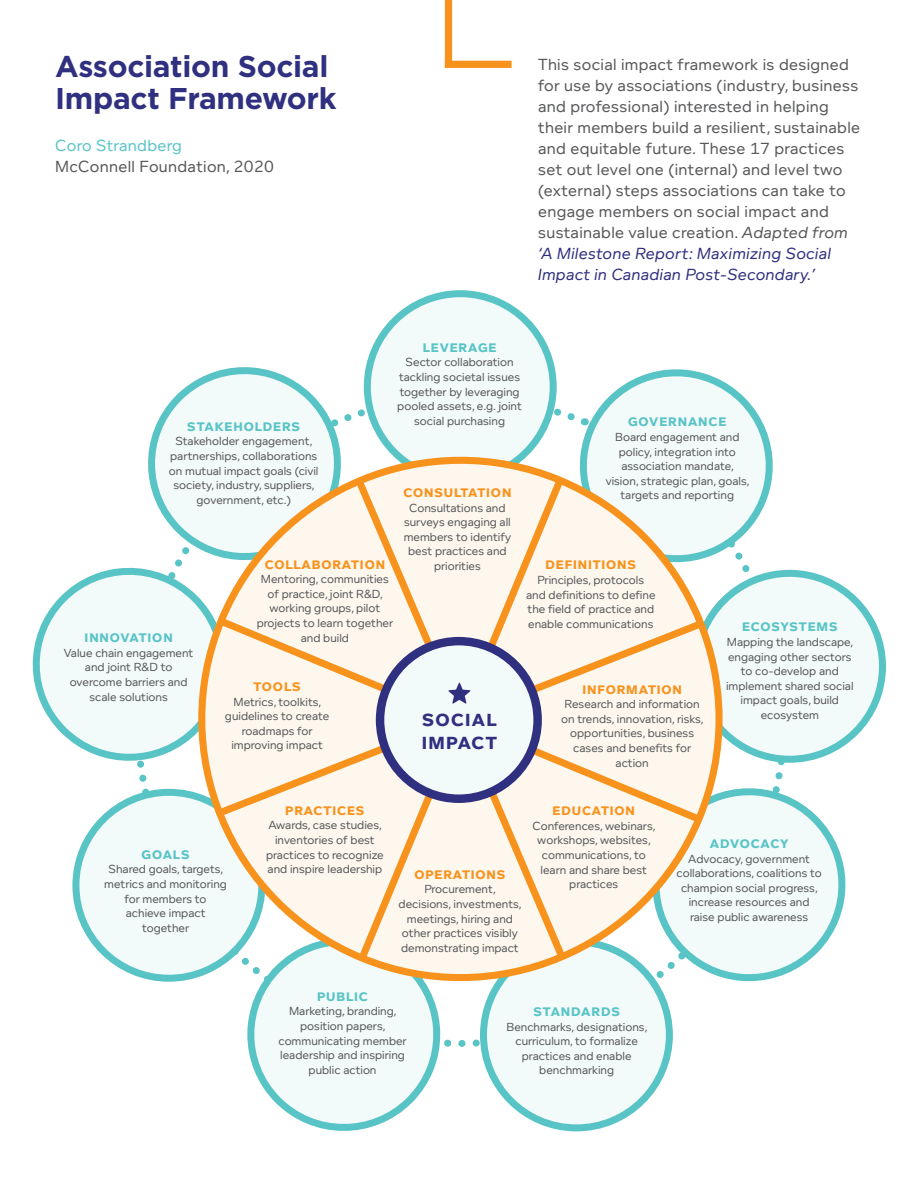
<style>
.page{position:relative;width:918px;height:1188px;background:#fff}
.page>*{position:absolute;margin:0;border:0;box-sizing:border-box;transform-origin:0 0}
.t1{font:700 30px/31.5px "Gotham";letter-spacing:-.01em;color:#303080}
.t2{font:800 18px/22.8px "Foundry Context";letter-spacing:.07em;color:#303080}
.t3{font:16.5px/21px "Foundry Context";letter-spacing:.02em;color:#57585a}
.t4{font:16.5px "Foundry Context";letter-spacing:.02em;color:#59c4c6}
.t5{font:800 12.75px "Foundry Context";letter-spacing:.07em;color:#f7931d}
.t6{font:800 12.75px "Foundry Context";letter-spacing:.07em;color:#59c4c6}
.t7{font:12px/14.5px "Foundry Context";color:#57585a;text-align:center}
.s1{font-style:italic}
.s2{font-style:italic;color:#303080}
</style>
<div class="page">
<svg style="left:99px;top:777px;width:59px;height:204px"></svg>
<div style="left:76px;top:792px;width:186px;height:186px;background:#f3fafa;border-radius:50%"></div>
<svg style="left:247px;top:1012px;width:199px;height:119px"></svg>
<div style="left:483px;top:942px;width:187px;height:186px;background:#f3fafa;border-radius:50%"></div>
<div style="left:480px;top:938px;width:193px;height:194px;border:7px solid #59c4c6;border-radius:50%"></div>
<svg style="left:763px;top:786px;width:83px;height:195px"></svg>
<div style="left:697px;top:573px;width:186px;height:186px;background:#f3fafa;border-radius:50%"></div>
<div style="left:693px;top:570px;width:193px;height:193px;border:7px solid #59c4c6;border-radius:50%"></div>
<svg style="left:567px;top:369px;width:211px;height:209px"></svg>
<div style="left:367px;top:293px;width:186px;height:187px;background:#f3fafa;border-radius:50%"></div>
<div style="left:364px;top:290px;width:193px;height:193px;border:7px solid #59c4c6;border-radius:50%"></div>
<svg style="left:148px;top:367px;width:199px;height:139px"></svg>
<svg style="left:32px;top:567px;width:126px;height:210px"></svg>
<svg style="left:158px;top:416px;width:605px;height:596px"></svg>
<svg style="left:209px;top:611px;width:498px;height:217px;background:#fbefdf"></svg>
<svg style="left:210px;top:615px;width:500px;height:207px;background:#fceedb"></svg>
<svg style="left:353px;top:471px;width:216px;height:496px;background:#fbecdc"></svg>
<div style="left:380px;top:641px;width:158px;height:158px;background:#f3fafa;border-radius:50%"></div>
<div style="left:376px;top:637px;width:166px;height:166px;border:8px solid #303080;border-radius:50%"></div>
<svg style="left:448px;top:683px;width:22px;height:21px"></svg>
<div style="left:445px;top:61px;width:67px;height:7px;background:#f7931d"></div>
<div style="left:445px;top:0;width:7px;height:68px;background:#f7931d"></div>
<h1 class="t1" style="left:55px;top:50px;width:283px">Association Social<br>Impact Framework</h1>
<h3 class="t4" style="left:55px;top:136px;width:128px">Coro Strandberg</h3>
<h3 class="t3" style="left:55px;top:155px;width:220px">McConnell Foundation, 2020</h3>
<p class="t3" style="left:538px;top:54px;width:323px">This social impact framework is designed for use by associations (industry, business and professional) interested in helping their members build a resilient, sustainable and equitable future. These 17 practices set out level one (internal) and level two (external) steps associations can take to engage members on social impact and sustainable value creation. <span class="s1">Adapted from </span><span class="s2">‘A Milestone Report: Maximizing Social Impact in Canadian Post-Secondary.’</span></p>
<p class="t6" style="left:423px;top:340px;width:66px">LEVERAGE</p>
<p class="t7" style="left:397px;top:355px;width:126px">Sector collaboration tackling societal issues together by leveraging pooled assets, e.g. joint social purchasing</p>
<p class="t6" style="left:628px;top:415px;width:91px">GOVERNANCE</p>
<p class="t7" style="left:606px;top:430px;width:145px">Board engagement and policy, integration into association mandate, vision, strategic plan, goals, targets and reporting</p>
<p class="t6" style="left:187px;top:419px;width:114px">STAKEHOLDERS</p>
<p class="t7" style="left:169px;top:434px;width:151px">Stakeholder engagement, partnerships, collaborations on mutual impact goals (civil society, industry, suppliers, government, etc.)</p>
<p class="t5" style="left:403px;top:485px;width:41px">CONSUL</p>
<p class="t5" style="left:460px;top:485px;width:52px">TATIO N</p>
<p class="t7" style="left:404px;top:500px;width:109px">Consultations and surveys engaging all members to identify best practices and priorities</p>
<p class="t5" style="left:265px;top:557px;width:20px">COLL</p>
<p class="t5" style="left:302px;top:557px;width:85px">ABORATION</p>
<p class="t7" style="left:257px;top:572px;width:138px">Mentoring, communities of practice, joint R&amp;D, working groups, pilot projects to learn together and build</p>
<p class="t5" style="left:546px;top:558px;width:9px">DEFI</p>
<p class="t5" style="left:578px;top:558px;width:59px">NITIONS</p>
<p class="t7" style="left:526px;top:572px;width:131px">Principles, protocols and definitions to define the field of practice and enable communications</p>
<p class="t6" style="left:742px;top:620px;width:20px">ECOS</p>
<p class="t6" style="left:781px;top:620px;width:58px">YSTEMS</p>
<p class="t7" style="left:726px;top:635px;width:129px">Mapping the landscape, engaging other sectors to co-develop and implement shared social impact goals, build ecosystem</p>
<p class="t6" style="left:85px;top:630px;width:46px">INNOVAT</p>
<p class="t6" style="left:148px;top:630px;width:25px">ION</p>
<p class="t7" style="left:64px;top:645px;width:131px">Value chain engagement and joint R&amp;D to overcome barriers and scale solutions</p>
<p class="t5" style="left:254px;top:679px;width:11px">TOOLS</p>
<p class="t7" style="left:225px;top:694px;width:106px">Metrics, toolkits, guidelines to create roadmaps for improving impact</p>
<p class="t5" style="left:582px;top:682px;width:45px">INFORMAT</p>
<p class="t5" style="left:657px;top:682px;width:25px">ION</p>
<p class="t7" style="left:561px;top:697px;width:144px">Research and information on trends, innovation, risks, opportunities, business cases and benefits for action</p>
<h2 class="t2" style="left:422px;top:709px;width:76px">SOCIAL<br>IMPACT</h2>
<p class="t6" style="left:142px;top:847px;width:50px">GOALS</p>
<p class="t7" style="left:104px;top:862px;width:124px">Shared goals, targets, metrics and monitoring for members to achieve impact together</p>
<p class="t5" style="left:285px;top:803px;width:56px">PRACTICES</p>
<p class="t7" style="left:266px;top:818px;width:119px">Awards, case studies, inventories of best practices to recognize and inspire leadership</p>
<p class="t5" style="left:414px;top:867px;width:39px">OPERAT</p>
<p class="t5" style="left:471px;top:867px;width:36px">IONS</p>
<p class="t7" style="left:399px;top:882px;width:125px">Procurement, decisions, investments, meetings, hiring and other practices visibly demonstrating impact</p>
<p class="t5" style="left:553px;top:803px;width:84px">EDUCATION</p>
<p class="t7" style="left:533px;top:818px;width:125px">Conferences, webinars, workshops, websites, communications, to learn and share best practices</p>
<p class="t6" style="left:317px;top:989px;width:52px">PUBLIC</p>
<p class="t7" style="left:278px;top:1004px;width:130px">Marketing, branding, position papers, communicating member leadership and inspiring public action</p>
<p class="t6" style="left:533px;top:1004px;width:87px">STANDARDS</p>
<p class="t7" style="left:506px;top:1019px;width:143px">Benchmarks, designations, curriculum, to formalize practices and enable benchmarking</p>
<p class="t6" style="left:710px;top:836px;width:80px">ADVOCACY</p>
<p class="t7" style="left:676px;top:851px;width:147px">Advocacy, government collaborations, coalitions to champion social progress, increase resources and raise public awareness</p>
</div>
